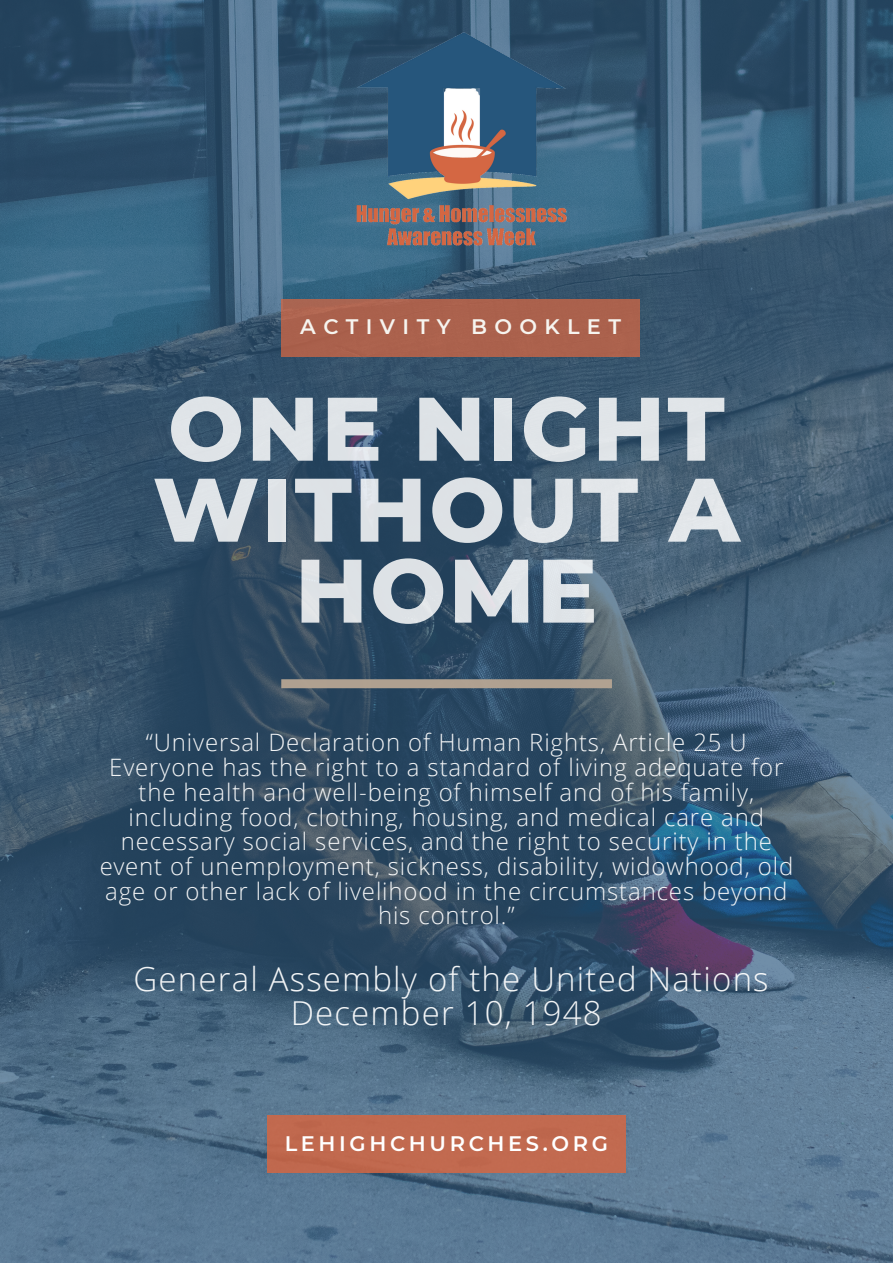
<style>
.page{position:relative;width:893px;height:1264px;background:#fff}
.page>*{position:absolute;margin:0;border:0;box-sizing:border-box;transform-origin:0 0}
.t1{font:800 89.85px/81px "Montserrat";letter-spacing:.025em;color:#fff;text-align:center}
.t2{font:300 33px/33.8px "Open Sans";letter-spacing:.035em;color:#fff;text-align:center}
.t3{font:300 24px/24.8px "Open Sans";letter-spacing:.035em;color:#fff;text-align:center}
.t4{font:600 21px "Montserrat";letter-spacing:.175em;color:#fff}
.t5{font:600 21px "Montserrat";letter-spacing:.35em;color:#f6f4ef}
</style>
<div class="page">
<img style="left:0;top:0;width:892px;height:1262px">
<div style="left:281px;top:299px;width:359px;height:57px;background:#ab614d"></div>
<div style="left:281px;top:679px;width:331px;height:9px;background:#afa090"></div>
<div style="left:267px;top:1115px;width:358px;height:58px;background:#c16a4f"></div>
<img style="left:340px;top:33px;width:241px;height:221px">
<p class="t5" style="left:300px;top:314px;width:322px">ACTIVITY BOOKLET</p>
<h1 class="t1" style="left:153px;top:388px;width:588px">ONE NIGHT<br>WITHOUT A<br>HOME</h1>
<p class="t3" style="left:99px;top:729px;width:695px">“Universal Declaration of Human Rights, Article 25 U Everyone has the right to a standard of living adequate for the health and well-being of himself and of his family, including food, clothing, housing, and medical care and necessary social services, and the right to security in the event of unemployment, sickness, disability, widowhood, old age or other lack of livelihood in the circumstances beyond his control.”</p>
<h2 class="t2" style="left:133px;top:961px;width:636px">General Assembly of the United Nations<br>December 10, 1948</h2>
<p class="t4" style="left:285px;top:1130px;width:325px">LEHIGHCHURCHES.ORG</p>
</div>
